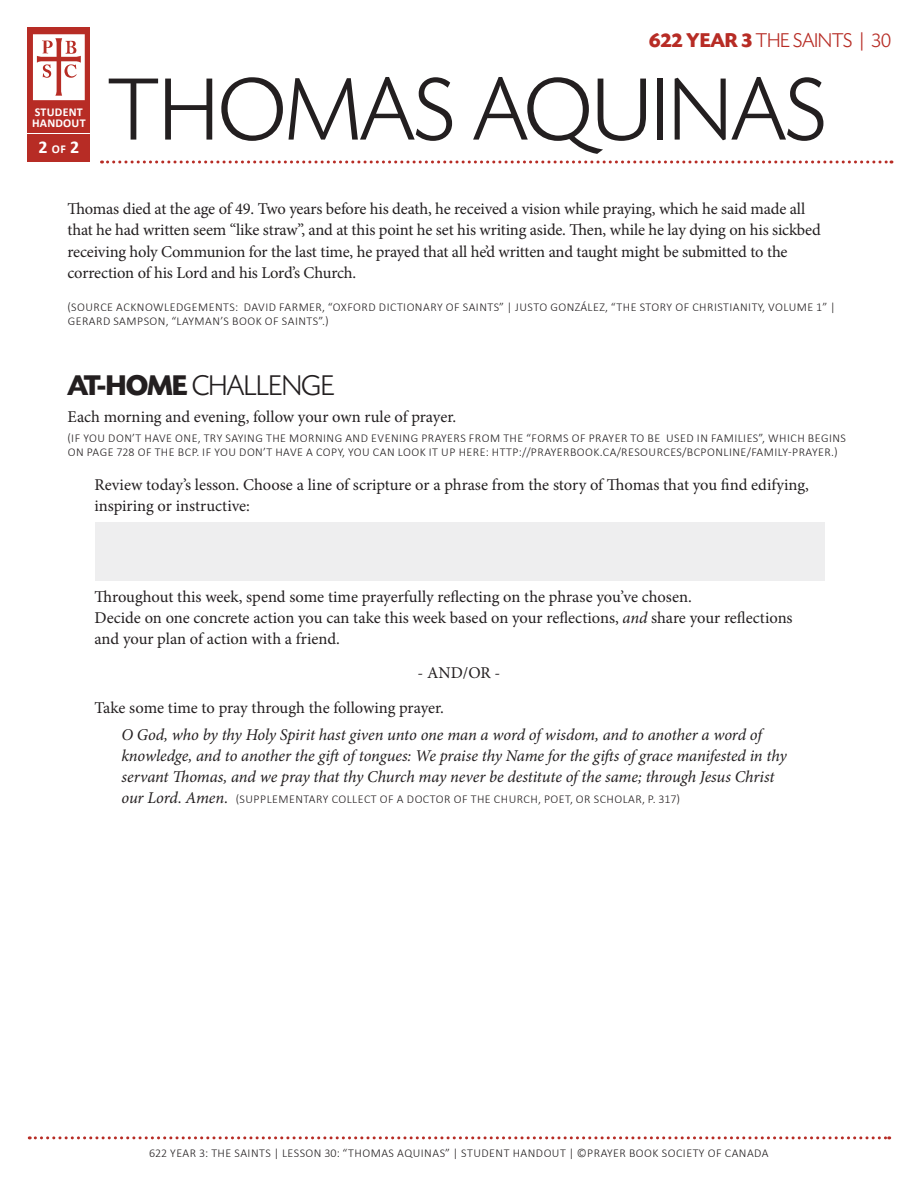
<style>
.page{position:relative;width:918px;height:1188px;background:#fff}
.page>*{position:absolute;margin:0;border:0;box-sizing:border-box;transform-origin:0 0}
.t1{font:300 93px "Today SHOP";letter-spacing:.02em;color:#231f20}
.t2{font:300 30px "Today SHOP";color:#231f20}
.t3{font:300 21px "Today SHOP";letter-spacing:.01em;color:#b72c25}
.t4{font:700 18px "Calibri";color:#fff}
.t5{font:16.5px/21px "Minion Pro";letter-spacing:-.01em;color:#231f20}
.t6{font:italic 16.5px/21px "Minion Pro";letter-spacing:-.01em;color:#231f20}
.t7{font:300 12px/13.5px "Calibri";letter-spacing:.04em;color:#231f20}
.t8{font:700 12px/10.5px "Calibri";letter-spacing:.02em;color:#fff}
.s1{font-size:12px}
.s2{font-weight:700}
.s3{font-family:"Calibri"}
.s4{font-style:italic}
.s5{font-family:"Minion Pro";font-weight:400;font-style:italic;font-size:16.5px}
</style>
<div class="page">
<div style="left:28px;top:27px;width:62px;height:135px;background:#b72c25"></div>
<hr style="left:26px;top:133px;width:64px;height:1px;background:#fff">
<svg style="left:102px;top:160px;width:790px;height:4px"></svg>
<svg style="left:33px;top:34px;width:52px;height:66px;background:#efd2d1"></svg>
<svg style="left:29px;top:1136px;width:861px;height:3px"></svg>
<div style="left:95px;top:522px;width:729px;height:58px;background:#eeeeef"></div>
<p class="t8" style="left:32px;top:107px;width:55px">STUDENT<br>HANDOUT</p>
<p class="t4" style="left:38px;top:136px;width:42px">2 <span class="s1">OF</span> 2</p>
<p class="t3" style="left:649px;top:30px;width:243px"><span class="s2">622 YEAR 3</span> THE SAINTS <span class="s3">|</span> 30</p>
<h1 class="t1" style="left:108px;top:61px;width:716px">THOMAS AQUINAS</h1>
<p class="t5" style="left:68px;top:199px;width:755px">Thomas died at the age of 49. Two years before his death, he received a vision while praying, which he said made all that he had written seem “like straw”, and at this point he set his writing aside. Then, while he lay dying on his sickbed receiving holy Communion for the last time, he prayed that all he’d written and taught might be submitted to the correction of his Lord and his Lord’s Church.</p>
<p class="t7" style="left:68px;top:300px;width:769px">(SOURCE ACKNOWLEDGEMENTS: DAVID FARMER, “OXFORD DICTIONARY OF SAINTS” | JUSTO GONZÁLEZ, “THE STORY OF CHRISTIANITY, VOLUME 1” |<br>GERARD SAMPSON, “LAYMAN’S BOOK OF SAINTS”.)</p>
<h2 class="t2" style="left:68px;top:370px;width:268px"><span class="s2">AT-HOME</span> CHALLENGE</h2>
<p class="t5" style="left:68px;top:407px;width:390px">Each morning and evening, follow your own rule of prayer.</p>
<p class="t7" style="left:68px;top:431px;width:779px">(IF YOU DON’T HAVE ONE, TRY SAYING THE MORNING AND EVENING PRAYERS FROM THE “FORMS OF PRAYER TO BE USED IN FAMILIES”, WHICH BEGINS<br>ON PAGE 728 OF THE BCP. IF YOU DON’T HAVE A COPY, YOU CAN LOOK IT UP HERE: HTTP://PRAYERBOOK.CA/RESOURCES/BCPONLINE/FAMILY-PRAYER.)</p>
<p class="t5" style="left:94px;top:475px;width:716px">Review today’s lesson. Choose a line of scripture or a phrase from the story of Thomas that you find edifying, inspiring or instructive:</p>
<p class="t5" style="left:94px;top:586px;width:700px">Throughout this week, spend some time prayerfully reflecting on the phrase you’ve chosen.<br>Decide on one concrete action you can take this week based on your reflections, <span class="s4">and</span> share your reflections and your plan of action with a friend.</p>
<p class="t5" style="left:94px;top:656px;width:407px;line-height:34.5px;text-indent:323px">- AND/OR -<br>Take some time to pray through the following prayer.</p>
<p class="t6" style="left:121px;top:724px;width:667px">O God, who by thy Holy Spirit hast given unto one man a word of wisdom, and to another a word of knowledge, and to another the gift of tongues: We praise thy Name for the gifts of grace manifested in thy servant Thomas, and we pray that thy Church may never be destitute of the same; through Jesus Christ</p>
<p class="t7" style="left:121px;top:792px;width:560px"><span class="s5">our Lord. Amen.</span> (SUPPLEMENTARY COLLECT OF A DOCTOR OF THE CHURCH, POET, OR SCHOLAR, P. 317)</p>
<p class="t7" style="left:149px;top:1146px;width:621px">622 YEAR 3: THE SAINTS | LESSON 30: “THOMAS AQUINAS” | STUDENT HAN DOUT | ©PRAYER BOOK SOCI ETY OF CANADA</p>
</div>
